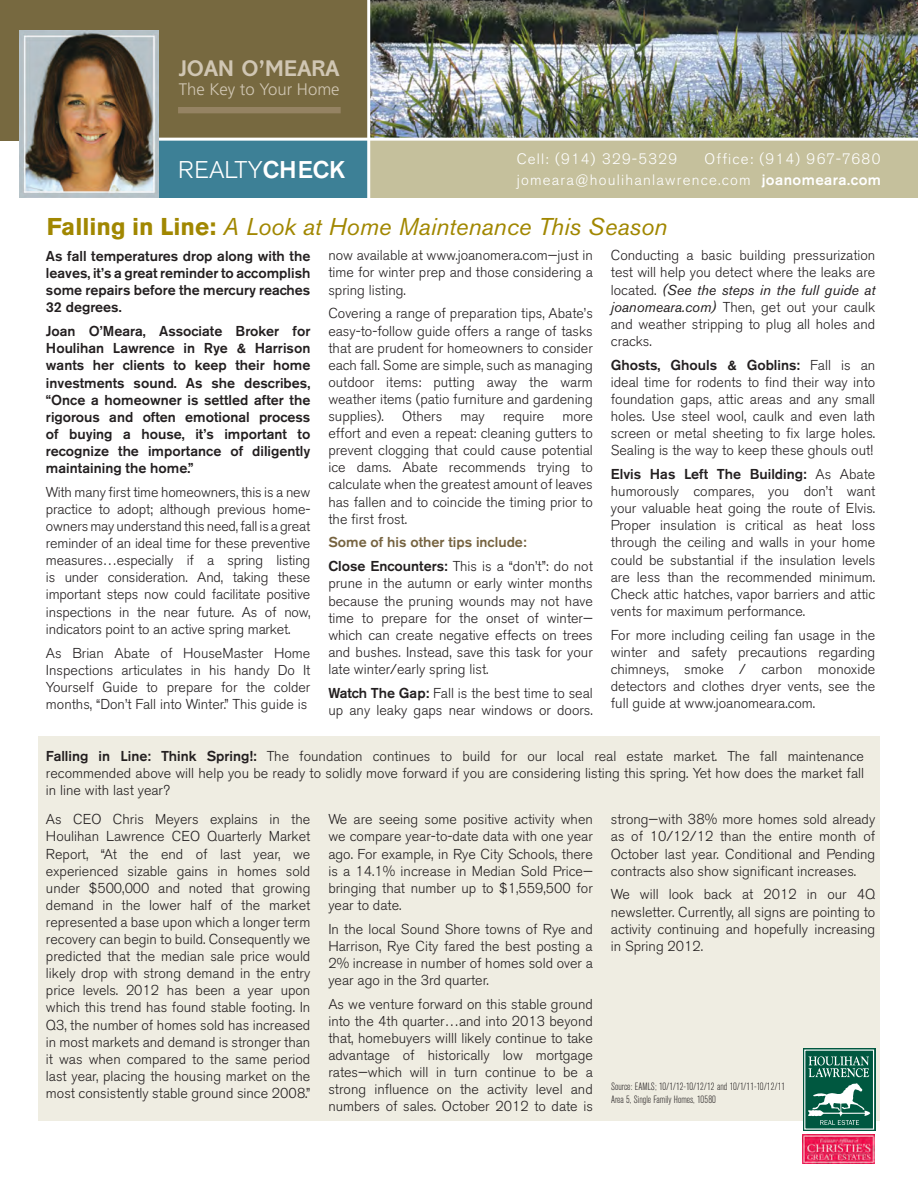
<style>
.page{position:relative;width:918px;height:1188px;background:#fff}
.page>*{position:absolute;margin:0;border:0;box-sizing:border-box;transform-origin:0 0}
.t1{font:italic 24.15px "Akzidenz Grotesk BE";color:#a18701}
.t2{font:300 24px "Akzidenz Grotesk BE";color:#fff}
.t3{font:700 22.95px "Abadi";letter-spacing:.01em;color:#d0c6b3}
.t4{font:300 16.65px "Frutiger";color:#d0c6b3}
.t5{font:300 15px "Akzidenz Grotesk BE";letter-spacing:.08em;color:#fff}
.t6{font:300 14.25px/17.1px "Akzidenz Grotesk BE";color:#231f20;text-align:justify}
.t7{font:500 14.25px/17.1px "Akzidenz Grotesk BE";color:#231f20;text-align:justify}
.t8{font:500 14.25px "Akzidenz Grotesk BE";color:#766340}
.t9{font:300 condensed 10.5px "Akzidenz Grotesk BE";color:#231f20}
.s1{font-weight:500}
.s2{font-weight:700;font-style:normal}
.s3{font-weight:400;font-style:italic}
</style>
<div class="page">
<div style="left:38px;top:736px;width:842px;height:384px;background:#efede2"></div>
<div style="left:0;top:0;width:370px;height:141px;background:#776940"></div>
<img style="left:370px;top:0;width:547px;height:138px">
<div style="left:154px;top:139px;width:763px;height:59px;background:#c5c09c"></div>
<div style="left:156px;top:141px;width:211px;height:57px;background:#3d8096"></div>
<img style="left:802px;top:1135px;width:72px;height:28px">
<hr style="left:156px;top:138px;width:761px;height:3px;background:#fff">
<hr style="left:367px;top:0;width:3px;height:209px;background:#fff">
<div style="left:178px;top:107px;width:162px;height:6px;background:#958363"></div>
<img style="left:19px;top:30px;width:139px;height:168px">
<svg style="left:802px;top:1048px;width:73px;height:83px;background:#3a7d6a"></svg>
<svg style="left:808px;top:1056px;width:61px;height:69px;background:#418270"></svg>
<p class="t3" style="left:179px;top:55px;width:162px">JOAN O’MEARA</p>
<p class="t4" style="left:179px;top:79px;width:162px">The Key to Your Home</p>
<p class="t5" style="left:516px;top:150px;width:162px">Cell: (914) 329-5329</p>
<p class="t5" style="left:704px;top:150px;width:177px">Office: (914) 967-7680</p>
<p class="t5" style="left:516px;top:171px;width:366px">jomeara@houlihanlawrence.com <span class="s1">joanomeara.com</span></p>
<p class="t2" style="left:178px;top:156px;width:169px">REALTY<span class="s1">CHECK</span></p>
<p class="t1" style="left:47px;top:212px;width:622px"><span class="s2">Falling in Line:</span> A Look at Home Maintenance This Season</p>
<p class="t7" style="left:46px;top:247px;width:266px">As fall temperatures drop along with the leaves, it’s a great reminder to accomplish some repairs before the mercury reaches 32 degrees.</p>
<p class="t7" style="left:46px;top:323px;width:266px">Joan O’Meara, Associate Broker for Houlihan Lawrence in Rye &amp; Harrison wants her clients to keep their home investments sound. As she describes, “Once a homeowner is settled after the rigorous and often emotional process of buying a house, it’s important to recognize the importance of diligently maintaining the home.”</p>
<p class="t6" style="left:46px;top:484px;width:266px">With many first time homeowners, this is a new practice to adopt; although previous home&shy;owners may understand this need, fall is a great reminder of an ideal time for these preventive measures…especially if a spring listing is under consideration. And, taking these important steps now could facilitate positive inspections in the near future. As of now, indicators point to an active spring market.</p>
<p class="t6" style="left:46px;top:644px;width:266px">As Brian Abate of HouseMaster Home Inspections articulates in his handy Do It Yourself Guide to prepare for the colder months, “Don’t Fall into Winter.” This guide is</p>
<p class="t6" style="left:328px;top:247px;width:266px">now available at www.joanomera.com—just in time for winter prep and those considering a spring listing.</p>
<p class="t6" style="left:328px;top:305px;width:266px">Covering a range of preparation tips, Abate’s easy-to-follow guide offers a range of tasks that are prudent for homeowners to consider each fall. Some are simple, such as managing outdoor items: putting away the warm weather items (patio furniture and gardening supplies).</p>
<p class="t6" style="left:402px;top:408px;width:42px">Others</p>
<p class="t6" style="left:460px;top:408px;width:26px">may</p>
<p class="t6" style="left:503px;top:408px;width:43px">require</p>
<p class="t6" style="left:328px;top:408px;width:266px;text-indent:234px">more effort and even a repeat: cleaning gutters to prevent clogging that could cause potential ice dams. Abate recommends trying to calculate when the greatest amount of leaves has fallen and to coincide the timing prior to the first frost.</p>
<p class="t8" style="left:328px;top:534px;width:199px">Some of his other tips include:</p>
<p class="t6" style="left:328px;top:558px;width:266px"><span class="s1">Close Encounters:</span> This is a “don’t”: do not prune in the autumn or early winter months because the pruning wounds may not have time to prepare for the onset of winter— which can create negative effects on trees and bushes. Instead, save this task for your late winter/early spring list.</p>
<p class="t6" style="left:328px;top:685px;width:266px"><span class="s1">Watch The Gap:</span> Fall is the best time to seal up any leaky gaps near windows or doors.</p>
<p class="t6" style="left:610px;top:247px;width:266px">Conducting a basic building pressurization test will help you detect where the leaks are located. <span class="s3">(See the steps in the full guide at joanomeara.com)</span> Then, get out your caulk and weather stripping to plug all holes and cracks.</p>
<p class="t6" style="left:610px;top:357px;width:266px"><span class="s1">Ghosts, Ghouls &amp; Goblins:</span> Fall is an ideal time for rodents to find their way into foundation gaps, attic areas and any small holes. Use steel wool, caulk and even lath screen or metal sheeting to fix large holes.<br>Sealing is the way to keep these ghouls out!</p>
<p class="t6" style="left:610px;top:466px;width:266px"><span class="s1">Elvis Has Left The Building:</span> As Abate humorously compares, you don’t want your valuable heat going the route of Elvis.<br>Proper insulation is critical as heat loss through the ceiling and walls in your home could be substantial if the insulation levels are less than the recommended minimum.<br>Check attic hatches, vapor barriers and attic vents for maximum performance.</p>
<p class="t6" style="left:610px;top:627px;width:266px">For more including ceiling fan usage in the winter and safety precautions regarding chimneys, smoke / carbon monoxide detectors and clothes dryer vents, see the full guide at www.joanomeara.com.</p>
<p class="t6" style="left:46px;top:748px;width:819px"><span class="s1">Falling in Line: Think Spring!:</span> The foundation continues to build for our local real estate market. The fall maintenance recommended above will help you be ready to solidly move forward if you are considering listing this spring. Yet how does the market fall in line with last year?</p>
<p class="t6" style="left:46px;top:811px;width:266px">As CEO Chris Meyers explains in the Houlihan Lawrence CEO Quarterly Market Report, “At the end of last year, we experienced sizable gains in homes sold under $500,000 and noted that growing demand in the lower half of the market represented a base upon which a longer term recovery can begin to build. Consequently we predicted that the median sale price would likely drop with strong demand in the entry price levels. 2012 has been a year upon which this trend has found stable footing. In Q3, the number of homes sold has increased in most markets and demand is stronger than it was when compared to the same period last year, placing the housing market on the most consistently stable ground since 2008.”</p>
<p class="t6" style="left:328px;top:811px;width:266px">We are seeing some positive activity when we compare year-to-date data with one year ago. For example, in Rye City Schools, there is a 14.1% increase in Median Sold Price— bringing that number up to $1,559,500 for year to date.</p>
<p class="t6" style="left:328px;top:920px;width:266px">In the local Sound Shore towns of Rye and Harrison, Rye City fared the best posting a 2% increase in number of homes sold over a year ago in the 3rd quarter.</p>
<p class="t6" style="left:328px;top:996px;width:266px">As we venture forward on this stable ground into the 4th quarter…and into 2013 beyond that, homebuyers willl likely continue to take advantage of historically low mortgage rates—which will in turn continue to be a strong influence on the activity level and numbers of sales. October 2012 to date is</p>
<p class="t6" style="left:610px;top:811px;width:266px">strong—with 38% more homes sold already as of 10/12/12 than the entire month of October last year. Conditional and Pending contracts also show significant increases.</p>
<p class="t6" style="left:610px;top:886px;width:266px">We will look back at 2012 in our 4Q newsletter. Currently, all signs are pointing to activity continuing and hopefully increasing in Spring 2012.</p>
<p class="t9" style="left:611px;top:1081px;width:175px">Source: EAMLS; 10/1/12-10/12/12 and 10/1/11-10/12/11</p>
<p class="t9" style="left:611px;top:1094px;width:106px">Area 5, Single Family Homes, 10580</p>
</div>
